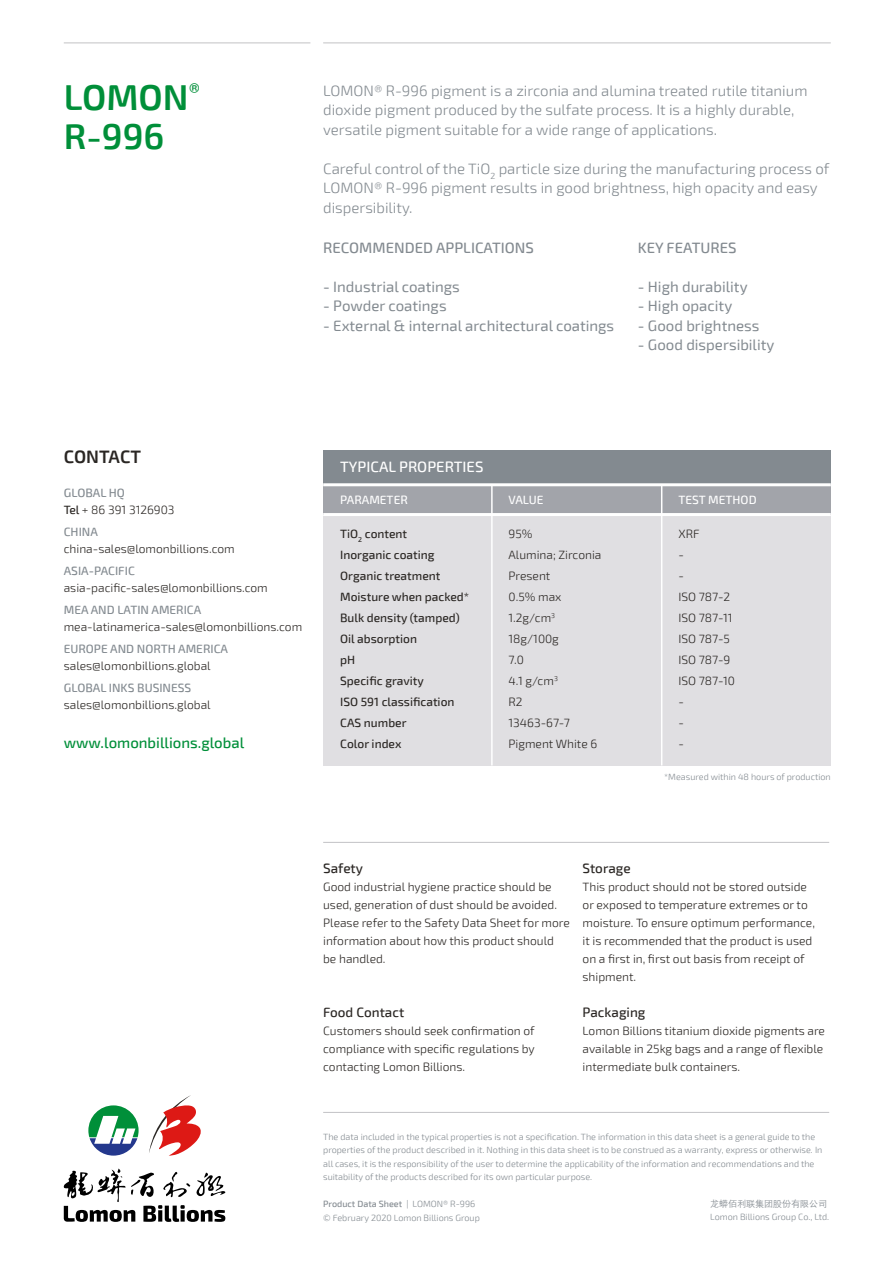
<style>
.page{position:relative;width:893px;height:1263px;background:#fff}
.page>*{position:absolute;margin:0;border:0;box-sizing:border-box;transform-origin:0 0}
.t1{font:600 36px/39px "Exo 2";color:#008f39}
.t2{font:600 18px "Exo 2";letter-spacing:-.005em;color:#2a2623}
.t3{font:300 15px/19.5px "Exo 2";color:#838a90}
.t4{font:15px "Exo 2";color:#838a90}
.t5{font:500 15px "Exo 2";color:#838a90}
.t6{font:500 15px "Exo 2";color:#008f39}
.t7{font:500 15px "Exo 2";color:#fff}
.t8{font:500 13.5px "Exo 2";color:#2a2623}
.t9{font:300 12px/21px "Exo 2";color:#2a2623}
.t10{font:500 12px/21px "Exo 2";color:#2a2623}
.t11{font:500 12px "Exo 2";color:#838a90}
.t12{font:500 12px "Exo 2";color:#fff}
.t13{font:300 9px/13.5px "Exo 2";color:#838a90}
.t14{font:300 9px "ST Heiti SC";color:#838a90}
.s1{font-weight:500;color:#838a90}
.s2{font-weight:500}
</style>
<div class="page">
<hr style="left:64px;top:43px;width:246px;height:1px;background:#c2c2c5">
<hr style="left:323px;top:43px;width:508px;height:1px;background:#c2c2c5">
<hr style="left:323px;top:1112px;width:506px;height:1px;background:#c2c2c5">
<hr style="left:323px;top:842px;width:506px;height:1px;background:#c2c2c5">
<svg style="left:88px;top:1105px;width:51px;height:50px"></svg>
<svg style="left:149px;top:1095px;width:52px;height:61px"></svg>
<svg style="left:64px;top:1168px;width:162px;height:54px"></svg>
<div style="left:323px;top:485px;width:508px;height:280px;background:#e0dfe2"></div>
<div style="left:323px;top:451px;width:508px;height:34px;background:#838a90"></div>
<div style="left:323px;top:485px;width:508px;height:29px;background:#a2a4aa"></div>
<hr style="left:323px;top:483px;width:508px;height:3px;background:#fff">
<hr style="left:323px;top:513px;width:508px;height:3px;background:#fff">
<hr style="left:661px;top:485px;width:1px;height:280px;background:#fff">
<hr style="left:491px;top:485px;width:2px;height:280px;background:#fff">
<h1 class="t1" style="left:64px;top:79px;width:138px">LOMON<sup>®<br></sup>R-996</h1>
<p class="t3" style="left:323px;top:81px;width:486px">LOMON® R-996 pigment is a zirconia and alumina treated rutile titanium dioxide pigment produced by the sulfate process. It is a highly durable, versatile pigment suitable for a wide range of applications.</p>
<p class="t3" style="left:323px;top:159px;width:508px">Careful control of the TiO<sub>2</sub> particle size during the manufacturing process of<br>LOMON® R-996 pigment results in good brightness, high opacity and easy dispersibility.</p>
<p class="t5" style="left:323px;top:239px;width:212px">RECOMMENDED APPLICATIONS</p>
<p class="t4" style="left:323px;top:278px;width:138px">- Industrial coatings</p>
<p class="t4" style="left:323px;top:297px;width:125px">- Powder coatings</p>
<p class="t4" style="left:323px;top:317px;width:293px">- External &amp; internal architectural coatings</p>
<p class="t5" style="left:638px;top:239px;width:100px">KEY FEATURES</p>
<p class="t4" style="left:638px;top:278px;width:111px">- High durability</p>
<p class="t4" style="left:638px;top:297px;width:96px">- High opacity</p>
<p class="t4" style="left:638px;top:317px;width:123px">- Good brightness</p>
<p class="t4" style="left:638px;top:336px;width:138px">- Good dispersibility</p>
<h2 class="t2" style="left:64px;top:446px;width:79px">CONTACT</h2>
<p class="t9" style="left:64px;top:485px;width:112px;line-height:16.5px"><span class="s1">GLOBAL HQ<br></span><span class="s2">Tel</span> + 86 391 3126903</p>
<p class="t11" style="left:64px;top:525px;width:36px">CHINA</p>
<p class="t9" style="left:64px;top:538px;width:172px">china-sales@lomonbillions.com</p>
<p class="t11" style="left:64px;top:564px;width:73px">ASIA-PACIFIC</p>
<p class="t9" style="left:64px;top:577px;width:206px">asia-pacific-sales@lomonbillions.com</p>
<p class="t11" style="left:64px;top:603px;width:139px">MEA AND LATIN AMERICA</p>
<p class="t9" style="left:64px;top:616px;width:240px">mea-latinamerica-sales@lomonbillions.com</p>
<p class="t11" style="left:64px;top:642px;width:166px">EUROPE AND NORTH AMERICA</p>
<p class="t9" style="left:64px;top:655px;width:148px">sales@lomonbillions.global</p>
<p class="t11" style="left:64px;top:681px;width:129px">GLOBAL INKS BUSINESS</p>
<p class="t9" style="left:64px;top:694px;width:148px">sales@lomonbillions.global</p>
<p class="t6" style="left:64px;top:734px;width:182px">www.lomonbillions.global</p>
<p class="t7" style="left:340px;top:458px;width:145px">TYPICAL PROPERTIES</p>
<p class="t12" style="left:340px;top:492px;width:69px">PARAMETER</p>
<p class="t12" style="left:508px;top:492px;width:37px">VALUE</p>
<p class="t12" style="left:678px;top:492px;width:80px">TEST METHOD</p>
<p class="t10" style="left:340px;top:524px;width:131px">TiO<sub>2</sub> content<br>Inorganic coating<br>Organic treatment<br>Moisture when packed*<br>Bulk density (tamped)<br>Oil absorption<br>pH<br>Specific gravity<br>ISO 591 classification<br>CAS number<br>Color index</p>
<p class="t9" style="left:678px;top:524px;width:58px">XRF<br>-<br>-<br>ISO 787-2<br>ISO 787-11<br>ISO 787-5<br>ISO 787-9<br>ISO 787-10 -<br>-<br>-</p>
<p class="t9" style="left:509px;top:524px;width:94px">95%<br>Alumina; Zirconia<br>Present<br>0.5% max<br>1.2g/cm<sup>3<br></sup>18g/100g<br>7.0<br>4.1 g/cm<sup>3<br></sup>R2<br>13463-67-7<br>Pigment White 6</p>
<p class="t13" style="left:664px;top:770px;width:168px">*Measured within 48 hours of production</p>
<p class="t8" style="left:323px;top:860px;width:41px">Safety</p>
<p class="t9" style="left:323px;top:878px;width:248px;line-height:18px">Good industrial hygiene practice should be used, generation of dust should be avoided.<br>Please refer to the Safety Data Sheet for more information about how this product should be handled.</p>
<p class="t8" style="left:323px;top:1004px;width:83px">Food Contact</p>
<p class="t9" style="left:323px;top:1022px;width:213px;line-height:18px;text-align:justify">Customers should seek confirmation of compliance with specific regulations by contacting Lomon Billions.</p>
<p class="t8" style="left:583px;top:860px;width:50px">Storage</p>
<p class="t9" style="left:583px;top:878px;width:234px;line-height:18px">This product should not be stored outside or exposed to temperature extremes or to moisture. To ensure optimum performance, it is recommended that the product is used on a first in, first out basis from receipt of shipment.</p>
<p class="t8" style="left:583px;top:1004px;width:64px">Packaging</p>
<p class="t9" style="left:583px;top:1022px;width:244px;line-height:18px">Lomon Billions titanium dioxide pigments are available in 25kg bags and a range of flexible intermediate bulk containers.</p>
<p class="t13" style="left:323px;top:1130px;width:501px">The data included in the typical properties is not a specification. The information in this data sheet is a general guide to the properties of the product described in it. Nothing in this data sheet is to be construed as a warranty, express or otherwise. In all cases, it is the responsibility of the user to determine the applicability of the information and recommendations and the suitability of the products described for its own particular purpose.</p>
<p class="t13" style="left:323px;top:1197px;width:158px"><span class="s2">Product Data Sheet</span> | LOMON® R-996 © February 2020 Lomon Billions Group</p>
<p class="t14" style="left:710px;top:1195px;width:118px">龙蟒佰利联集团股份有限公司</p>
<p class="t13" style="left:710px;top:1210px;width:121px">Lomon Billions Group Co., Ltd.</p>
</div>
